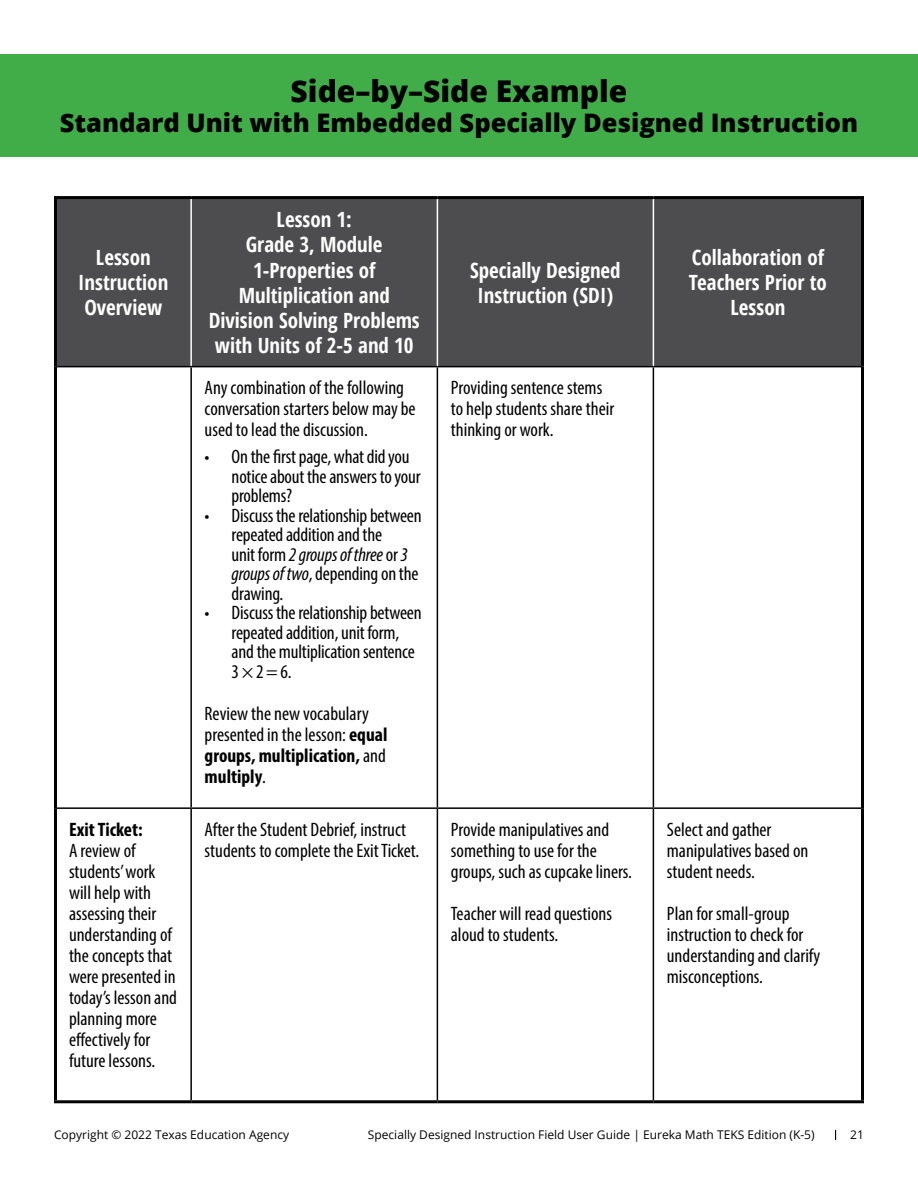
<style>
.page{position:relative;width:918px;height:1188px;background:#fff}
.page>*{position:absolute;margin:0;border:0;box-sizing:border-box;transform-origin:0 0}
.MAIN_HEADERS_-_TOC{font:800 30px "Open Sans";color:#000}
.MAIN_HEADERS_-_TOC-2{font:800 25.5px "Open Sans";color:#000}
.t1{font:700 21px/25.2px "Open Sans Condensed";color:#fff;text-align:center}
.t2{font:condensed 19.5px/21px "Myriad Pro";color:#000}
.t3{font:700 condensed 19.5px "Myriad Pro";color:#000}
.t4{font:12px "Open Sans";color:#000}
.s1{font-style:italic}
.s2{font-weight:700}
</style>
<div class="page">
<div style="left:0;top:54px;width:918px;height:103px;background:#41ad49"></div>
<div style="left:57px;top:199px;width:804px;height:167px;background:#4d4d4f"></div>
<hr style="left:57px;top:366px;width:134px;height:1px;background:#000">
<hr style="left:191px;top:366px;width:246px;height:1px;background:#000">
<hr style="left:437px;top:366px;width:216px;height:1px;background:#000">
<hr style="left:653px;top:366px;width:208px;height:1px;background:#000">
<hr style="left:54px;top:367px;width:3px;height:441px;background:#000">
<hr style="left:861px;top:367px;width:3px;height:441px;background:#000">
<hr style="left:54px;top:808px;width:3px;height:292px;background:#000">
<hr style="left:861px;top:808px;width:3px;height:292px;background:#000">
<hr style="left:54px;top:196px;width:137px;height:3px;background:#000">
<hr style="left:54px;top:199px;width:3px;height:168px;background:#000">
<hr style="left:191px;top:196px;width:246px;height:3px;background:#000">
<hr style="left:437px;top:196px;width:216px;height:3px;background:#000">
<hr style="left:653px;top:196px;width:211px;height:3px;background:#000">
<hr style="left:861px;top:199px;width:3px;height:168px;background:#000">
<hr style="left:190px;top:199px;width:2px;height:167px;background:#fff">
<hr style="left:437px;top:199px;width:1px;height:167px;background:#fff">
<hr style="left:653px;top:199px;width:1px;height:167px;background:#fff">
<hr style="left:54px;top:1100px;width:137px;height:3px;background:#000">
<hr style="left:191px;top:1100px;width:246px;height:3px;background:#000">
<hr style="left:437px;top:1100px;width:216px;height:3px;background:#000">
<hr style="left:653px;top:1100px;width:211px;height:3px;background:#000">
<hr style="left:190px;top:367px;width:2px;height:440px;background:#000">
<hr style="left:437px;top:367px;width:1px;height:440px;background:#000">
<hr style="left:653px;top:367px;width:1px;height:440px;background:#000">
<hr style="left:57px;top:807px;width:134px;height:2px;background:#000">
<hr style="left:191px;top:807px;width:246px;height:2px;background:#000">
<hr style="left:190px;top:809px;width:2px;height:291px;background:#000">
<hr style="left:437px;top:807px;width:216px;height:2px;background:#000">
<hr style="left:437px;top:809px;width:1px;height:291px;background:#000">
<hr style="left:653px;top:807px;width:208px;height:2px;background:#000">
<hr style="left:653px;top:809px;width:1px;height:291px;background:#000">
<p class="MAIN_HEADERS_-_TOC" style="left:291px;top:68px;width:338px">Side–by–Side Example</p>
<p class="MAIN_HEADERS_-_TOC-2" style="left:60px;top:103px;width:800px">Standard Unit with Embedded Specially Designed Instruction</p>
<p class="t1" style="left:78px;top:244px;width:92px">Lesson<br>Instruction<br>Overview</p>
<p class="t3" style="left:69px;top:818px;width:75px">Exit Ticket:</p>
<p class="t2" style="left:69px;top:840px;width:110px">A review of students’ work will help with assessing their understanding of the concepts that were presented in today’s lesson and planning more effectively for future lessons.</p>
<p class="t1" style="left:277px;top:206px;width:77px">Lesson 1:</p>
<p class="t1" style="left:246px;top:232px;width:138px">Grade 3, Module</p>
<p class="t1" style="left:253px;top:257px;width:124px">1-Properties of</p>
<p class="t1" style="left:239px;top:282px;width:153px">Multiplication and</p>
<p class="t1" style="left:209px;top:307px;width:213px">Division Solving Problems</p>
<p class="t1" style="left:215px;top:332px;width:200px">with Units of 2-5 and 10</p>
<p class="t2" style="left:205px;top:377px;width:213px">Any combination of the following conversation starters below may be used to lead the discussion.</p>
<p class="t2" style="left:232px;top:447px;width:190px;line-height:19.5px;text-indent:-27px">• On the first page, what did you notice about the answers to your problems?</p>
<p class="t2" style="left:232px;top:505px;width:192px;line-height:19.5px;text-indent:-27px">• Discuss the relationship between repeated addition and the<br>unit form <span class="s1">2 groups of three</span> or <span class="s1">3 groups of two</span>, depending on the drawing.</p>
<p class="t2" style="left:232px;top:603px;width:192px;line-height:19.5px;text-indent:-27px">• Discuss the relationship between repeated addition, unit form, and the multiplication sentence<br>3 × 2 = 6.</p>
<p class="t2" style="left:205px;top:702px;width:184px">Review the new vocabulary presented in the lesson: <span class="s2">equal groups, multiplication,</span> and <span class="s2">multiply</span>.</p>
<p class="t1" style="left:470px;top:257px;width:152px">Specially Designed<br>Instruction (SDI)</p>
<p class="t2" style="left:451px;top:377px;width:165px">Providing sentence stems to help students share their thinking or work.</p>
<p class="t2" style="left:205px;top:819px;width:216px">After the Student Debrief, instruct students to complete the Exit Ticket.</p>
<p class="t2" style="left:451px;top:819px;width:183px">Provide manipulatives and something to use for the groups, such as cupcake liners.</p>
<p class="t2" style="left:451px;top:903px;width:163px">Teacher will read questions aloud to students.</p>
<p class="t1" style="left:689px;top:244px;width:140px">Collaboration of<br>Teachers Prior to<br>Lesson</p>
<p class="t2" style="left:667px;top:819px;width:143px">Select and gather manipulatives based on student needs.</p>
<p class="t2" style="left:667px;top:903px;width:155px">Plan for small-group instruction to check for understanding and clarify misconceptions.</p>
<p class="t4" style="left:54px;top:1126px;width:237px">Copyright © 2022 Texas Education Agency</p>
<p class="t4" style="left:368px;top:1126px;width:448px">Specially Designed Instruction Field User Guide | Eureka Math TEKS Edition (K-5)</p>
<p class="t4" style="left:850px;top:1126px;width:15px">21</p>
</div>
